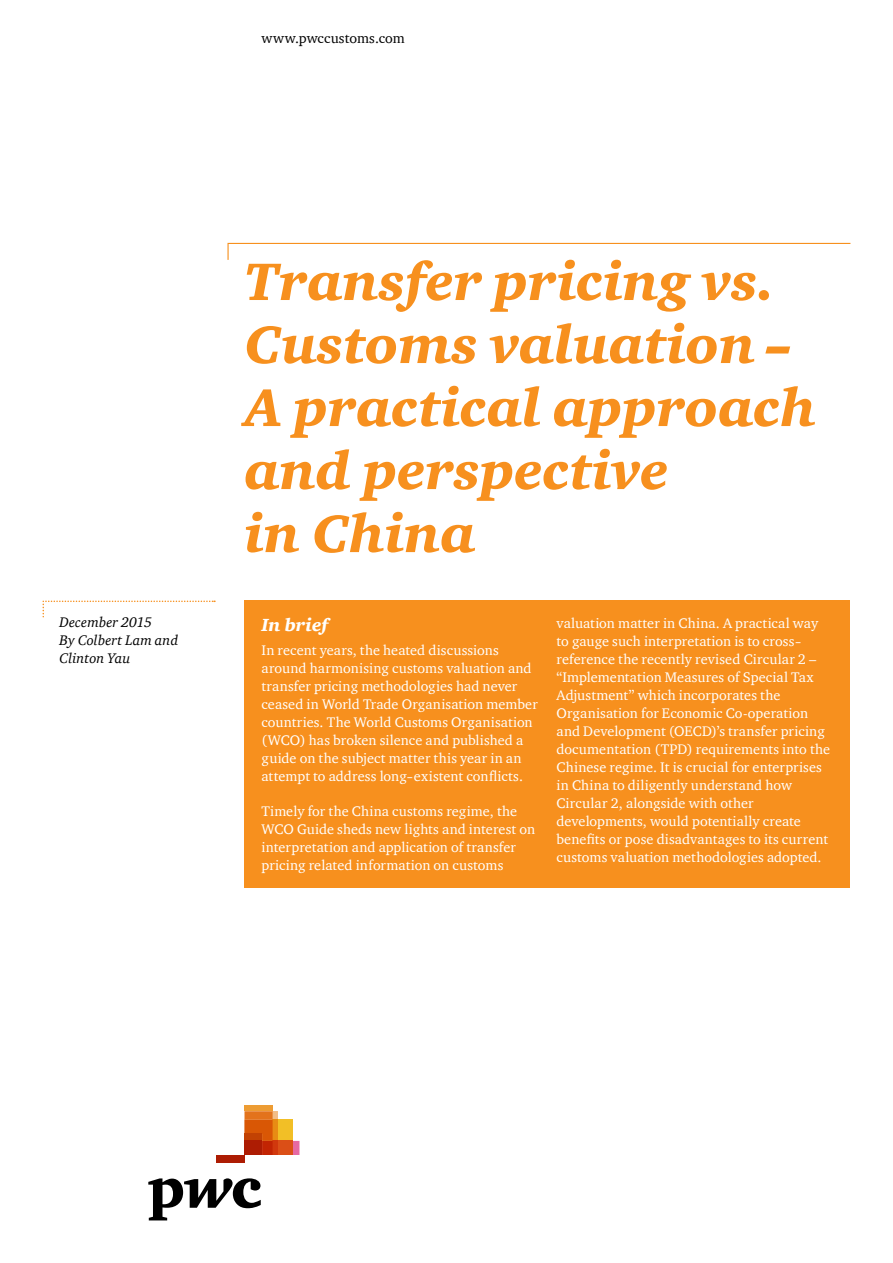
<style>
.page{position:relative;width:893px;height:1263px;background:#fff}
.page>*{position:absolute;margin:0;border:0;box-sizing:border-box;transform-origin:0 0}
.t1{font:italic 900 54px/63px "ITC Charter Com";color:#f7901e}
.t2{font:italic 900 18px "ITC Charter Com";color:#fff}
.t3{font:14.25px/18px "ITC Charter Com";letter-spacing:.005em;color:#fff}
.t4{font:italic 14.25px/18px "ITC Charter Com";letter-spacing:.01em;color:#000}
.t5{font:14.25px "ITC Charter Com";letter-spacing:.005em;color:#000}
</style>
<div class="page">
<svg style="left:227px;top:242px;width:624px;height:18px"></svg>
<svg style="left:148px;top:1178px;width:113px;height:42px"></svg>
<div style="left:244px;top:1106px;width:29px;height:5px;background:#ed9c33"></div>
<svg style="left:244px;top:1111px;width:55px;height:44px;background:#e38440"></svg>
<div style="left:244px;top:1134px;width:18px;height:7px;background:#c24203"></div>
<div style="left:244px;top:1141px;width:18px;height:14px;background:#ad1c03"></div>
<div style="left:216px;top:1155px;width:28px;height:7px;background:#ad1c03"></div>
<div style="left:244px;top:600px;width:606px;height:288px;background:#f7901e"></div>
<svg style="left:43px;top:600px;width:172px;height:18px"></svg>
<p class="t5" style="left:261px;top:29px;width:145px">www.pwccustoms.com</p>
<p class="t4" style="left:60px;top:613px;width:120px">December 2015<br>By Colbert Lam and<br>Clinton Yau</p>
<h1 class="t1" style="left:244px;top:249px;width:573px">Transfer pricing vs.<br>Customs valuation -<br>A practical approach and perspective<br>in China</h1>
<p class="t2" style="left:261px;top:614px;width:68px">In brief</p>
<p class="t3" style="left:261px;top:641px;width:278px">In recent years, the heated discussions around harmonising customs valuation and transfer pricing methodologies had never ceased in World Trade Organisation member countries. The World Customs Organisation (WCO) has broken silence and published a guide on the subject matter this year in an attempt to address long-existent conflicts.</p>
<p class="t3" style="left:261px;top:802px;width:275px">Timely for the China customs regime, the WCO Guide sheds new lights and interest on interpretation and application of transfer pricing related information on customs</p>
<p class="t3" style="left:556px;top:614px;width:275px">valuation matter in China. A practical way to gauge such interpretation is to cross&shy;reference the recently revised Circular 2 – “Implementation Measures of Special Tax Adjustment” which incorporates the Organisation for Economic Co-operation and Development (OECD)’s transfer pricing documentation (TPD) requirements into the Chinese regime. It is crucial for enterprises in China to diligently understand how Circular 2, alongside with other developments, would potentially create benefits or pose disadvantages to its current customs valuation methodologies adopted.</p>
</div>
